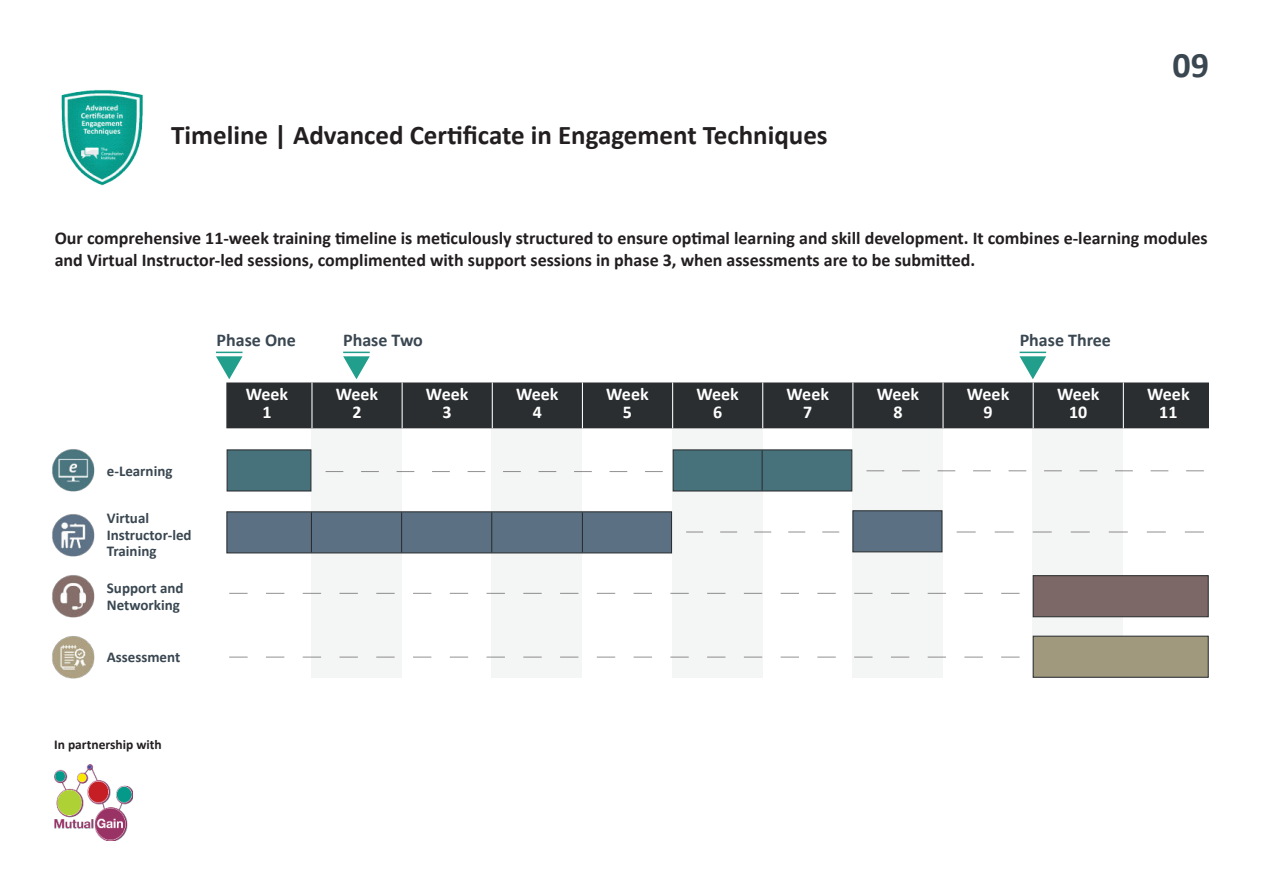
<style>
.page{position:relative;width:1263px;height:893px;background:#fff}
.page>*{position:absolute;margin:0;border:0;box-sizing:border-box;transform-origin:0 0}
.t1{font:700 36px "Calibri";color:#3a4751}
.t2{font:700 27px "Calibri";color:#231f20}
.t3{font:700 18px/21.6px "Calibri";color:#231f20}
.t4{font:700 18px/18px "Calibri";color:#fff;text-align:center}
.t5{font:700 18px "Calibri";color:#3a4751}
.t6{font:700 15px/16.5px "Calibri";color:#3a4751}
.t7{font:700 15px/16.5px "Calibri";color:#394751}
.t8{font:700 13.5px "Calibri";color:#231f20}
</style>
<div class="page">
<div style="left:1033px;top:414px;width:90px;height:264px;background:#f4f5f5"></div>
<div style="left:852px;top:414px;width:90px;height:264px;background:#f4f5f5"></div>
<div style="left:672px;top:414px;width:90px;height:264px;background:#f4f5f5"></div>
<div style="left:492px;top:414px;width:90px;height:264px;background:#f4f5f5"></div>
<div style="left:311px;top:414px;width:91px;height:264px;background:#f4f5f5"></div>
<img style="left:50px;top:447px;width:47px;height:47px;border-radius:24px">
<img style="left:50px;top:511px;width:47px;height:47px;border-radius:24px">
<img style="left:50px;top:573px;width:47px;height:47px;border-radius:24px">
<img style="left:50px;top:633px;width:47px;height:47px;border-radius:24px">
<div style="left:226px;top:382px;width:983px;height:46px;background:#2a2e30;border:2px solid #2a2e30"></div>
<svg style="left:326px;top:471px;width:337px;height:1px"></svg>
<svg style="left:866px;top:470px;width:338px;height:1px"></svg>
<svg style="left:957px;top:532px;width:247px;height:1px"></svg>
<svg style="left:686px;top:532px;width:153px;height:1px"></svg>
<svg style="left:229px;top:593px;width:790px;height:1px"></svg>
<svg style="left:229px;top:657px;width:790px;height:1px"></svg>
<svg style="left:216px;top:352px;width:26px;height:27px"></svg>
<svg style="left:343px;top:352px;width:27px;height:27px"></svg>
<svg style="left:1019px;top:352px;width:27px;height:27px"></svg>
<div style="left:1033px;top:636px;width:176px;height:42px;background:#a1997d;border:1px solid #2a2e30"></div>
<div style="left:1033px;top:575px;width:176px;height:42px;background:#7c6866;border:1px solid #2a2e30"></div>
<div style="left:227px;top:449px;width:84px;height:42px;background:#47727b;border:1px solid #2a2e30"></div>
<div style="left:673px;top:449px;width:179px;height:42px;background:#47727b;border:1px solid #2a2e30"></div>
<hr style="left:311px;top:382px;width:1px;height:46px;background:#fff">
<hr style="left:402px;top:382px;width:1px;height:46px;background:#fff">
<hr style="left:492px;top:382px;width:1px;height:46px;background:#fff">
<hr style="left:582px;top:382px;width:1px;height:46px;background:#fff">
<hr style="left:672px;top:382px;width:1px;height:46px;background:#fff">
<hr style="left:762px;top:382px;width:1px;height:46px;background:#fff">
<hr style="left:852px;top:382px;width:1px;height:46px;background:#fff">
<hr style="left:942px;top:382px;width:1px;height:46px;background:#fff">
<hr style="left:1033px;top:382px;width:1px;height:46px;background:#fff">
<hr style="left:1123px;top:382px;width:1px;height:46px;background:#fff">
<div style="left:226px;top:511px;width:446px;height:42px;background:#5b7083;border:1px solid #2a2e30"></div>
<div style="left:852px;top:510px;width:90px;height:42px;background:#5b7083;border:1px solid #2a2e30"></div>
<img style="left:54px;top:764px;width:78px;height:76px">
<hr style="left:582px;top:512px;width:1px;height:40px;background:#2a2e30">
<hr style="left:491px;top:512px;width:1px;height:40px;background:#2a2e30">
<hr style="left:401px;top:512px;width:1px;height:40px;background:#2a2e30">
<hr style="left:311px;top:512px;width:1px;height:40px;background:#2a2e30">
<hr style="left:762px;top:450px;width:1px;height:40px;background:#2a2e30">
<img style="left:61px;top:90px;width:82px;height:96px">
<h2 class="t2" style="left:171px;top:116px;width:658px">Timeline | Advanced Certificate in Engagement Techniques</h2>
<h1 class="t1" style="left:1172px;top:43px;width:38px">09</h1>
<p class="t3" style="left:55px;top:227px;width:1154px">Our comprehensive 11-week training timeline is meticulously structured to ensure optimal learning and skill development. It combines e-learning modules and Virtual Instructor-led sessions, complimented with support sessions in phase 3, when assessments are to be submitted.</p>
<p class="t5" style="left:217px;top:327px;width:81px">Phase One</p>
<p class="t5" style="left:343px;top:327px;width:81px">Phase Two</p>
<p class="t5" style="left:1020px;top:327px;width:93px">Phase Three</p>
<p class="t6" style="left:107px;top:462px;width:67px">e-Learning</p>
<p class="t6" style="left:107px;top:510px;width:86px">Virtual<br>Instructor-led<br>Training</p>
<p class="t7" style="left:107px;top:580px;width:78px">Support and<br>Networking</p>
<p class="t6" style="left:107px;top:648px;width:75px">Assessment</p>
<p class="t8" style="left:54px;top:735px;width:109px">In partnership with</p>
<p class="t4" style="left:246px;top:385px;width:44px">Week<br>1</p>
<p class="t4" style="left:336px;top:385px;width:44px">Week<br>2</p>
<p class="t4" style="left:426px;top:385px;width:44px">Week<br>3</p>
<p class="t4" style="left:516px;top:385px;width:44px">Week<br>4</p>
<p class="t4" style="left:606px;top:385px;width:44px">Week<br>5</p>
<p class="t4" style="left:696px;top:385px;width:44px">Week<br>6</p>
<p class="t4" style="left:787px;top:385px;width:44px">Week<br>7</p>
<p class="t4" style="left:877px;top:385px;width:44px">Week<br>8</p>
<p class="t4" style="left:967px;top:385px;width:44px">Week<br>9</p>
<p class="t4" style="left:1057px;top:385px;width:44px">Week<br>10</p>
<p class="t4" style="left:1147px;top:385px;width:44px">Week<br>11</p>
</div>
